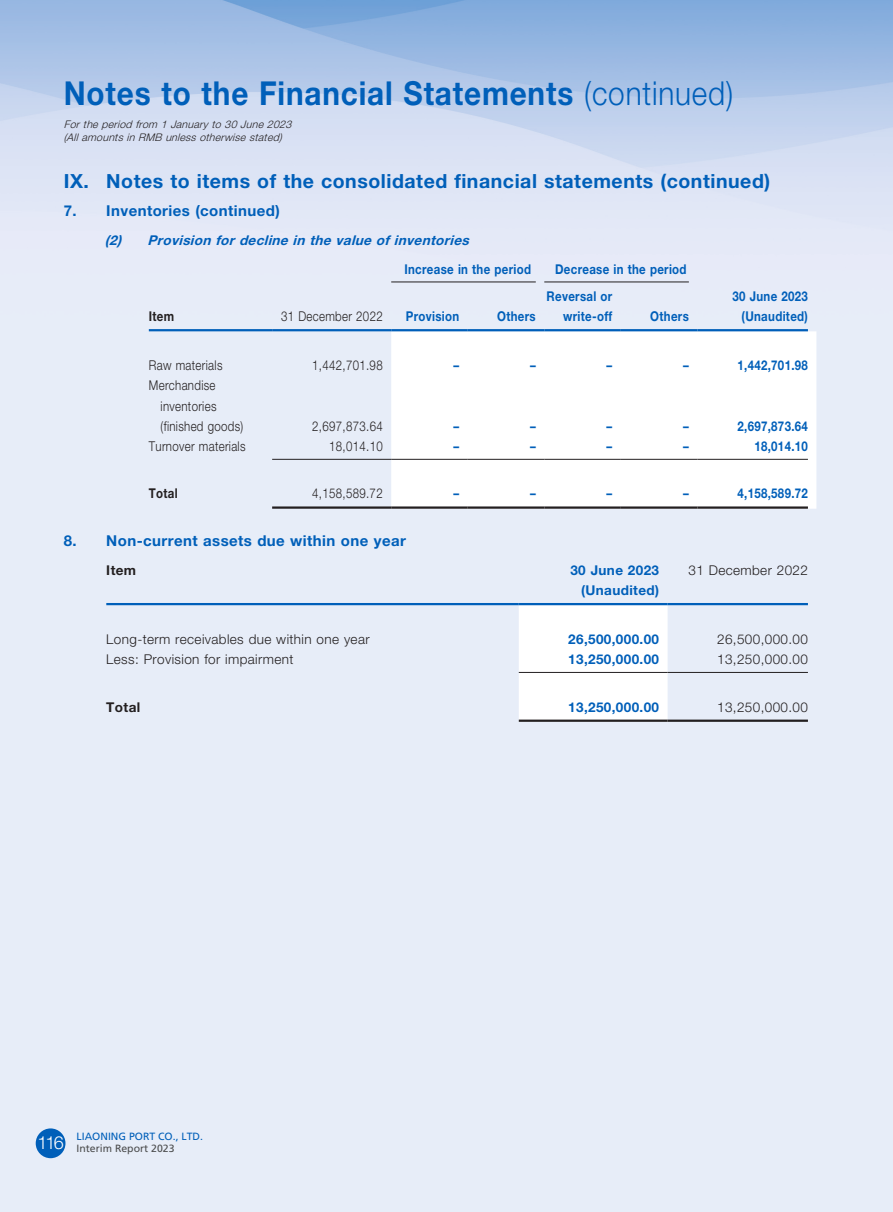
<style>
.page{position:relative;width:893px;height:1212px;background:#e7edf8}
.page>*{position:absolute;margin:0;border:0;box-sizing:border-box;transform-origin:0 0}
.t1{font:700 33px "Helvetica Neue LT Std";letter-spacing:.03em;color:#005fb9;scale:.9 1}
.t2{font:700 19.5px "Helvetica Neue LT Std";letter-spacing:.03em;color:#005fb9}
.t3{font:300 18px "Helvetica Neue LT Std";color:#fff}
.t4{font:700 15px "Helvetica Neue LT Std";letter-spacing:.03em;color:#005fb9}
.t5{font:700 13.5px/20.2px "Helvetica Neue LT Std";letter-spacing:.03em;color:#005fb9;text-align:right;scale:.85 1}
.t6{font:300 13.5px/20.2px "Helvetica Neue LT Std";letter-spacing:.03em;color:#231f20;scale:.85 1}
.t7{font:300 13.5px "Helvetica Neue LT Std";letter-spacing:.03em;color:#231f20}
.t8{font:700 13.5px "Helvetica Neue LT Std";letter-spacing:.03em;color:#005fb9}
.t9{font:italic 700 13.5px "Helvetica Neue LT Std";color:#005fb9}
.t10{font:700 13.5px "Helvetica Neue LT Std";letter-spacing:.03em;color:#231f20;scale:.85 1}
.t11{font:700 13.5px "Helvetica Neue LT Std";letter-spacing:.03em;color:#231f20}
.t12{font:italic 300 10.5px/13.5px "Helvetica Neue LT Std";color:#231f20}
.t13{font:10.5px "Frutiger LT Std";color:#005fb9}
.t14{font:10.5px "Frutiger LT Std";color:#4b4c4d}
.s1{font-weight:300}
</style>
<div class="page">
<div style="left:36px;top:1128px;width:29px;height:30px;background:#005fb9;border-radius:50%"></div>
<div style="left:391px;top:331px;width:425px;height:178px;background:#fff"></div>
<hr style="left:391px;top:282px;width:145px;height:1px;background:#231f20">
<hr style="left:544px;top:282px;width:145px;height:1px;background:#231f20">
<hr style="left:149px;top:329px;width:123px;height:2px;background:#005fb9">
<hr style="left:272px;top:329px;width:119px;height:2px;background:#005fb9">
<hr style="left:391px;top:329px;width:77px;height:2px;background:#005fb9">
<hr style="left:468px;top:329px;width:76px;height:2px;background:#005fb9">
<hr style="left:544px;top:329px;width:77px;height:2px;background:#005fb9">
<hr style="left:621px;top:329px;width:76px;height:2px;background:#005fb9">
<hr style="left:697px;top:329px;width:111px;height:2px;background:#005fb9">
<hr style="left:272px;top:459px;width:119px;height:1px;background:#231f20">
<hr style="left:391px;top:459px;width:77px;height:1px;background:#231f20">
<hr style="left:468px;top:459px;width:76px;height:1px;background:#231f20">
<hr style="left:544px;top:459px;width:77px;height:1px;background:#231f20">
<hr style="left:621px;top:459px;width:76px;height:1px;background:#231f20">
<hr style="left:697px;top:459px;width:111px;height:1px;background:#231f20">
<hr style="left:272px;top:506px;width:119px;height:3px;background:#231f20">
<hr style="left:391px;top:506px;width:77px;height:3px;background:#231f20">
<hr style="left:468px;top:506px;width:76px;height:3px;background:#231f20">
<hr style="left:544px;top:506px;width:77px;height:3px;background:#231f20">
<hr style="left:621px;top:506px;width:76px;height:3px;background:#231f20">
<hr style="left:697px;top:506px;width:111px;height:3px;background:#231f20">
<div style="left:519px;top:605px;width:149px;height:114px;background:#fff"></div>
<hr style="left:106px;top:603px;width:413px;height:2px;background:#005fb9">
<hr style="left:519px;top:603px;width:149px;height:2px;background:#005fb9">
<hr style="left:668px;top:603px;width:140px;height:2px;background:#005fb9">
<hr style="left:519px;top:672px;width:149px;height:1px;background:#231f20">
<hr style="left:668px;top:672px;width:140px;height:1px;background:#231f20">
<hr style="left:519px;top:719px;width:149px;height:3px;background:#231f20">
<hr style="left:668px;top:719px;width:140px;height:3px;background:#231f20">
<h1 class="t1" style="left:64px;top:73px;width:745px">Notes to the Financial Statements <span class="s1">(continued)</span></h1>
<p class="t12" style="left:64px;top:117px;width:232px">Forthe period from 1 January to 30 June 2023 (Allamountsin RMB unlessotherwise stated)</p>
<h2 class="t2" style="left:64px;top:168px;width:708px">IX. Notes to items of the consolidated financial statements (continued)</h2>
<p class="t4" style="left:64px;top:202px;width:218px">7. Inventories (continued)</p>
<p class="t9" style="left:105px;top:232px;width:370px">(2) Provision fordecline in the value ofinventories</p>
<p class="t10" style="left:149px;top:308px;width:31px">Item</p>
<p class="t6" style="left:281px;top:306px;width:121px">31 December 2022</p>
<p class="t5" style="left:404px;top:259px;width:151px">Increase in the period</p>
<p class="t5" style="left:555px;top:259px;width:156px">Decrease in the period</p>
<p class="t5" style="left:547px;top:286px;width:79px">Reversal or write-off</p>
<p class="t5" style="left:732px;top:286px;width:90px">30 June 2023</p>
<p class="t5" style="left:406px;top:306px;width:65px">Provision</p>
<p class="t5" style="left:497px;top:306px;width:47px">Others</p>
<p class="t5" style="left:742px;top:306px;width:80px">(Unaudited)</p>
<p class="t5" style="left:650px;top:306px;width:47px">Others</p>
<p class="t6" style="left:149px;top:355px;width:88px">Raw materials</p>
<p class="t6" style="left:312px;top:355px;width:84px">1,442,701.98</p>
<p class="t5" style="left:453px;top:355px;width:8px">–</p>
<p class="t5" style="left:530px;top:355px;width:8px">–</p>
<p class="t5" style="left:607px;top:355px;width:8px">–</p>
<p class="t5" style="left:683px;top:355px;width:8px">–</p>
<p class="t5" style="left:737px;top:355px;width:84px">1,442,701.98</p>
<p class="t6" style="left:161px;top:375px;width:99px;text-indent:-12px">Merchandise inventories (finished goods)</p>
<p class="t6" style="left:312px;top:416px;width:84px">2,697,873.64</p>
<p class="t5" style="left:453px;top:416px;width:8px">–</p>
<p class="t5" style="left:530px;top:416px;width:8px">–</p>
<p class="t5" style="left:607px;top:416px;width:8px">–</p>
<p class="t5" style="left:683px;top:416px;width:8px">–</p>
<p class="t5" style="left:737px;top:416px;width:84px">2,697,873.64</p>
<p class="t6" style="left:149px;top:436px;width:115px">Turnover materials</p>
<p class="t6" style="left:329px;top:436px;width:65px">18,014.10</p>
<p class="t5" style="left:453px;top:436px;width:8px">–</p>
<p class="t5" style="left:530px;top:436px;width:8px">–</p>
<p class="t5" style="left:607px;top:436px;width:8px">–</p>
<p class="t5" style="left:683px;top:436px;width:8px">–</p>
<p class="t5" style="left:754px;top:436px;width:65px">18,014.10</p>
<p class="t10" style="left:149px;top:485px;width:35px">Total</p>
<p class="t6" style="left:312px;top:483px;width:84px">4,158,589.72</p>
<p class="t5" style="left:453px;top:483px;width:8px">–</p>
<p class="t5" style="left:530px;top:483px;width:8px">–</p>
<p class="t5" style="left:607px;top:483px;width:8px">–</p>
<p class="t5" style="left:683px;top:483px;width:8px">–</p>
<p class="t5" style="left:737px;top:483px;width:84px">4,158,589.72</p>
<p class="t4" style="left:64px;top:531px;width:344px">8. Non-current assets due within one year</p>
<p class="t11" style="left:106px;top:561px;width:31px">Item</p>
<p class="t8" style="left:570px;top:561px;width:90px">30 June 2023</p>
<p class="t7" style="left:688px;top:562px;width:121px">31 December 2022</p>
<p class="t8" style="left:581px;top:582px;width:80px">(Unaudited)</p>
<p class="t7" style="left:106px;top:631px;width:265px">Long-term receivables due within one year</p>
<p class="t8" style="left:568px;top:631px;width:92px">26,500,000.00</p>
<p class="t7" style="left:717px;top:631px;width:92px">26,500,000.00</p>
<p class="t7" style="left:106px;top:651px;width:189px">Less: Provision for impairment</p>
<p class="t8" style="left:568px;top:651px;width:92px">13,250,000.00</p>
<p class="t7" style="left:717px;top:651px;width:92px">13,250,000.00</p>
<p class="t11" style="left:106px;top:698px;width:35px">Total</p>
<p class="t8" style="left:568px;top:698px;width:92px">13,250,000.00</p>
<p class="t7" style="left:717px;top:698px;width:92px">13,250,000.00</p>
<h3 class="t3" style="left:37px;top:1132px;width:28px">116</h3>
<p class="t13" style="left:77px;top:1130px;width:128px">LIAONING PORT CO., LTD.</p>
<p class="t14" style="left:77px;top:1142px;width:100px">Interim Report 2023</p>
</div>
